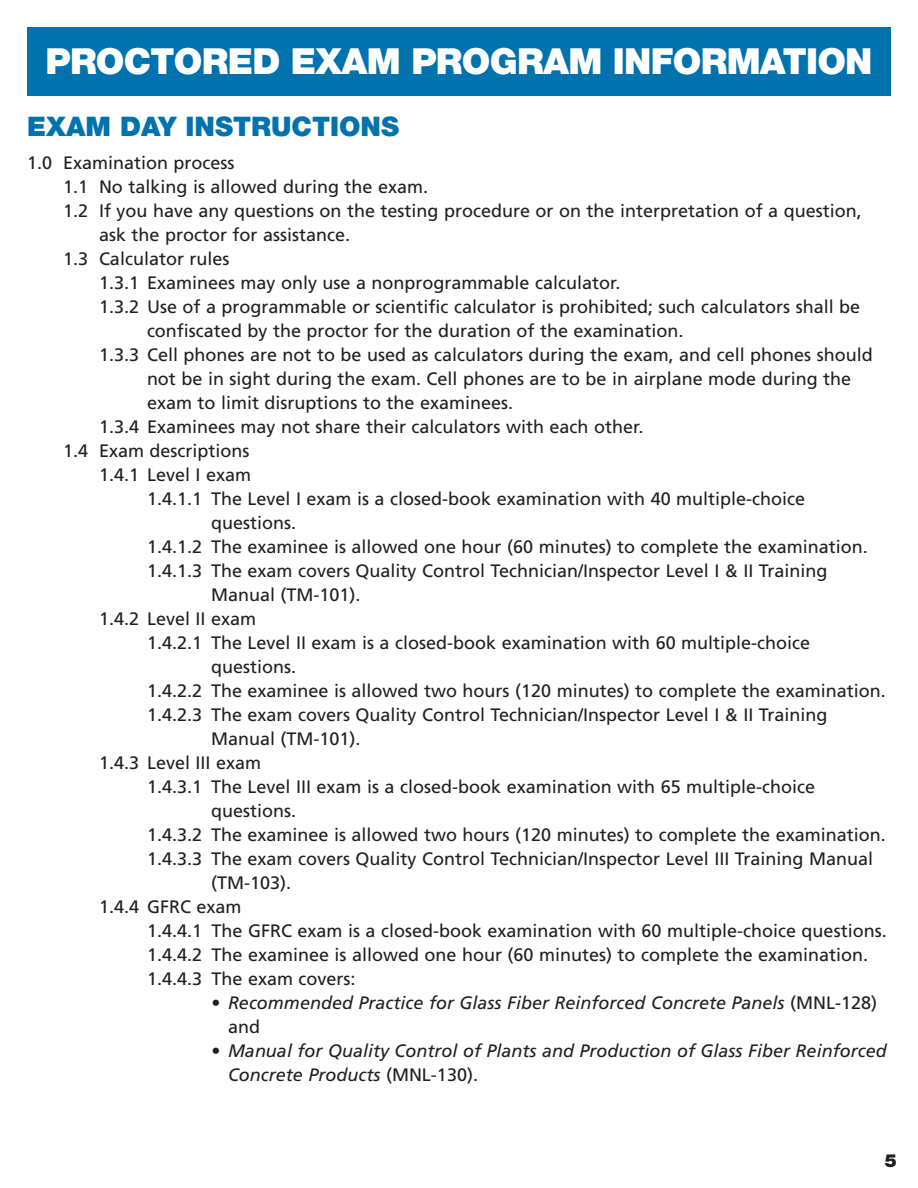
<style>
.page{position:relative;width:918px;height:1188px;background:#fff}
.page>*{position:absolute;margin:0;border:0;box-sizing:border-box;transform-origin:0 0}
.t1{font:900 36px "Helvetica Neue LT Std";letter-spacing:-.02em;color:#fff}
.TOC_SubHd{font:900 27px "Helvetica Neue LT Std";color:#0073ae}
.BT{font:18px/24px "Frutiger LT Std";color:#231f20}
.BT-2{font:italic 18px/24px "Frutiger LT Std";color:#231f20}
.t2{font:900 18px "Helvetica Neue LT Std";color:#231f20}
.s1{font-style:normal}
</style>
<div class="page">
<div style="left:27px;top:27px;width:864px;height:68px;background:#0073ae"></div>
<h1 class="t1" style="left:45px;top:40px;width:829px">PROCTORED EXAM PROGRAM INFORMATION</h1>
<p class="TOC_SubHd" style="left:27px;top:111px;width:374px">EXAM DAY INSTRUCTIONS</p>
<p class="BT" style="left:27px;top:151px;width:209px">1.0 Examination process</p>
<p class="BT" style="left:63px;top:175px;width:367px">1.1 No talking is allowed during the exam.</p>
<p class="BT" style="left:99px;top:199px;width:764px;text-indent:-36px">1.2 If you have any questions on the testing procedure or on the interpretation of a question, ask the proctor for assistance.</p>
<p class="BT" style="left:63px;top:247px;width:168px">1.3 Calculator rules</p>
<p class="BT" style="left:99px;top:271px;width:523px">1.3.1 Examinees may only use a nonprogrammable calculator.</p>
<p class="BT" style="left:147px;top:295px;width:715px;text-indent:-48px">1.3.2 Use of a programmable or scientific calculator is prohibited; such calculators shall be confiscated by the proctor for the duration of the examination.</p>
<p class="BT" style="left:147px;top:343px;width:727px;text-indent:-48px">1.3.3 Cell phones are not to be used as calculators during the exam, and cell phones should not be in sight during the exam. Cell phones are to be in airplane mode during the exam to limit disruptions to the examinees.</p>
<p class="BT" style="left:99px;top:415px;width:546px">1.3.4 Examinees may not share their calculators with each other.</p>
<p class="BT" style="left:63px;top:439px;width:188px">1.4 Exam descriptions</p>
<p class="BT" style="left:99px;top:463px;width:154px">1.4.1 Level I exam</p>
<p class="BT" style="left:211px;top:487px;width:596px;text-indent:-64px">1.4.1.1 The Level I exam is a closed-book examination with 40 multiple-choice questions.</p>
<p class="BT" style="left:147px;top:535px;width:722px">1.4.1.2 The examinee is allowed one hour (60 minutes) to complete the examination.</p>
<p class="BT" style="left:211px;top:559px;width:618px;text-indent:-64px">1.4.1.3 The exam covers Quality Control Technician/Inspector Level I &amp; II Training<br>Manual (TM-101).</p>
<p class="BT" style="left:99px;top:607px;width:159px">1.4.2 Level II exam</p>
<p class="BT" style="left:211px;top:631px;width:601px;text-indent:-64px">1.4.2.1 The Level II exam is a closed-book examination with 60 multiple-choice questions.</p>
<p class="BT" style="left:147px;top:679px;width:740px">1.4.2.2 The examinee is allowed two hours (120 minutes) to complete the examination.</p>
<p class="BT" style="left:211px;top:703px;width:618px;text-indent:-64px">1.4.2.3 The exam covers Quality Control Technician/Inspector Level I &amp; II Training<br>Manual (TM-101).</p>
<p class="BT" style="left:99px;top:751px;width:164px">1.4.3 Level III exam</p>
<p class="BT" style="left:211px;top:775px;width:606px;text-indent:-64px">1.4.3.1 The Level III exam is a closed-book examination with 65 multiple-choice questions.</p>
<p class="BT" style="left:147px;top:823px;width:740px">1.4.3.2 The examinee is allowed two hours (120 minutes) to complete the examination.</p>
<p class="BT" style="left:211px;top:847px;width:664px;text-indent:-64px">1.4.3.3 The exam covers Quality Control Technician/Inspector Level III Training Manual (TM-103).</p>
<p class="BT" style="left:99px;top:895px;width:144px">1.4.4 GFRC exam</p>
<p class="BT" style="left:147px;top:919px;width:741px">1.4.4.1 The GFRC exam is a closed-book examination with 60 multiple-choice questions.</p>
<p class="BT" style="left:147px;top:943px;width:723px">1.4.4.2 The examinee is allowed one hour (60 minutes) to complete the examination.</p>
<p class="BT" style="left:147px;top:967px;width:210px">1.4.4.3 The exam covers:</p>
<p class="BT-2" style="left:228px;top:991px;width:651px;text-indent:-16px"><span class="s1">•</span> Recommended Practice for Glass Fiber Reinforced Concrete Panels <span class="s1">(MNL-128) and</span></p>
<p class="BT-2" style="left:228px;top:1039px;width:660px;text-indent:-16px"><span class="s1">•</span> Manual for Quality Control of Plants and Production of Glass Fiber Reinforced<br>Concrete Products <span class="s1">(MNL-130).</span></p>
<p class="t2" style="left:885px;top:1150px;width:14px">5</p>
</div>
